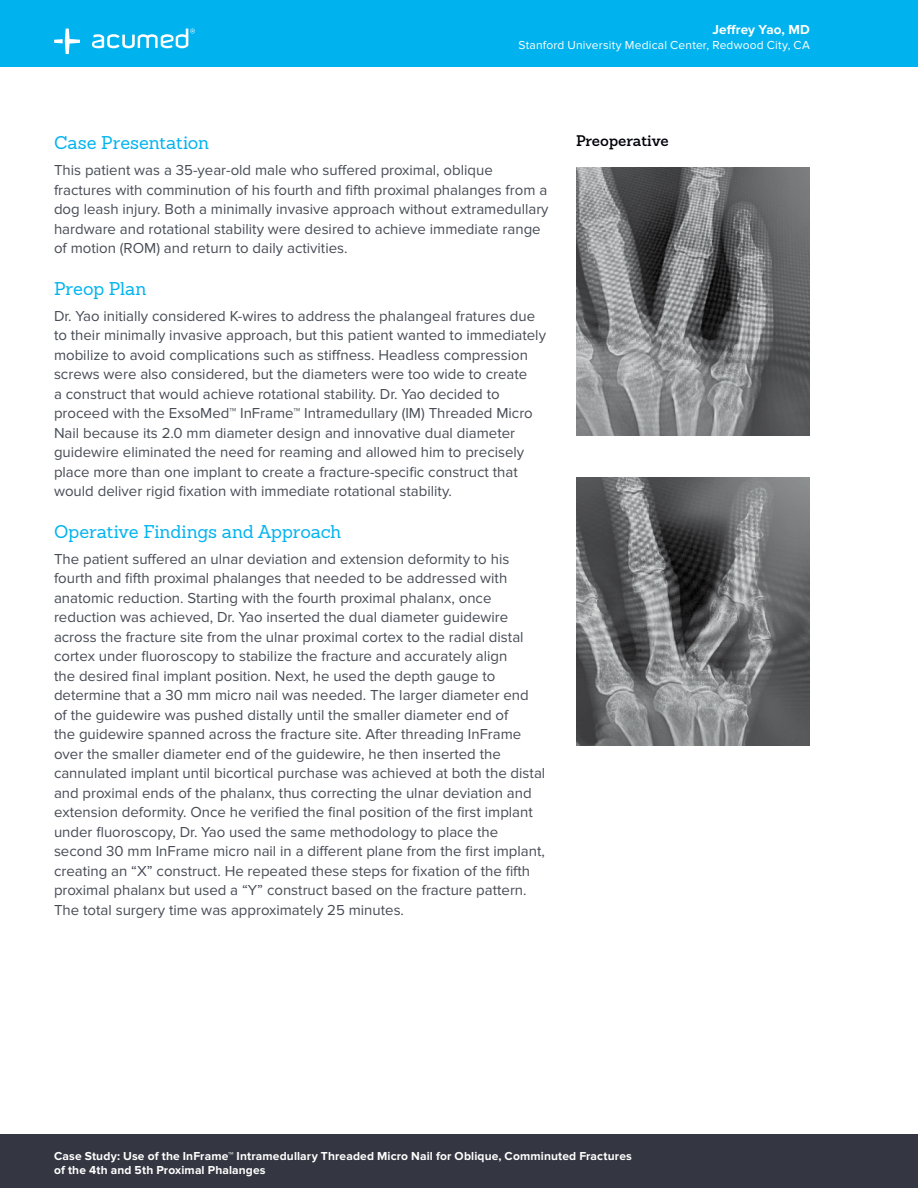
<style>
.page{position:relative;width:918px;height:1188px;background:#fff}
.page>*{position:absolute;margin:0;border:0;box-sizing:border-box;transform-origin:0 0}
.t1{font:18px "Sanchez Slab";color:#00b3ef}
.t2{font:15px/19.5px "Proxima Nova";color:#474c55}
.t3{font:600 15px "Sanchez Slab";color:#00000a}
.t4{font:700 13.5px "Proxima Nova";letter-spacing:.005em;color:#fff}
.t5{font:700 12px/14.2px "Proxima Nova";letter-spacing:.01em;color:#fff}
.t6{font:12px "Proxima Nova";letter-spacing:.015em;color:#fff}
</style>
<div class="page">
<div style="left:0;top:0;width:918px;height:67px;background:#00b3ef"></div>
<svg style="left:54px;top:29px;width:26px;height:25px"></svg>
<svg style="left:92px;top:29px;width:103px;height:19px"></svg>
<div style="left:0;top:1134px;width:918px;height:54px;background:#343741"></div>
<img style="left:576px;top:167px;width:234px;height:269px">
<img style="left:576px;top:477px;width:234px;height:268px">
<p class="t4" style="left:713px;top:22px;width:99px">Jeffrey Yao, MD</p>
<p class="t6" style="left:519px;top:38px;width:293px">Stanford University Medical Center, Redwood City, CA</p>
<p class="t1" style="left:54px;top:131px;width:157px">Case Presentation</p>
<p class="t3" style="left:576px;top:130px;width:94px">Preoperative</p>
<p class="t2" style="left:54px;top:161px;width:496px">This patient was a 35-year-old male who suffered proximal, oblique fractures with comminution of his fourth and fifth proximal phalanges from a dog leash injury. Both a minimally invasive approach without extramedullary hardware and rotational stability were desired to achieve immediate range of motion (ROM) and return to daily activities.</p>
<p class="t1" style="left:54px;top:276px;width:94px">Preop Plan</p>
<p class="t2" style="left:54px;top:306px;width:494px">Dr. Yao initially considered K-wires to address the phalangeal fratures due to their minimally invasive approach, but this patient wanted to immediately mobilize to avoid complications such as stiffness. Headless compression screws were also considered, but the diameters were too wide to create<br>a construct that would achieve rotational stability. Dr. Yao decided to proceed with the ExsoMed™ InFrame™ Intramedullary (IM) Threaded Micro Nail because its 2.0 mm diameter design and innovative dual diameter guidewire eliminated the need for reaming and allowed him to precisely place more than one implant to create a fracture-specific construct that would deliver rigid fixation with immediate rotational stability.</p>
<p class="t1" style="left:54px;top:519px;width:289px">Operative Findings and Approach</p>
<p class="t2" style="left:54px;top:549px;width:493px">The patient suffered an ulnar deviation and extension deformity to his fourth and fifth proximal phalanges that needed to be addressed with anatomic reduction. Starting with the fourth proximal phalanx, once reduction was achieved, Dr. Yao inserted the dual diameter guidewire across the fracture site from the ulnar proximal cortex to the radial distal cortex under fluoroscopy to stabilize the fracture and accurately align<br>the desired final implant position. Next, he used the depth gauge to determine that a 30 mm micro nail was needed. The larger diameter end of the guidewire was pushed distally until the smaller diameter end of<br>the guidewire spanned across the fracture site. After threading InFrame over the smaller diameter end of the guidewire, he then inserted the cannulated implant until bicortical purchase was achieved at both the distal and proximal ends of the phalanx, thus correcting the ulnar deviation and extension deformity. Once he verified the final position of the first implant under fluoroscopy, Dr. Yao used the same methodology to place the second 30 mm InFrame micro nail in a different plane from the first implant, creating an “X” construct. He repeated these steps for fixation of the fifth proximal phalanx but used a “Y” construct based on the fracture pattern.<br>The total surgery time was approximately 25 minutes.</p>
<p class="t5" style="left:54px;top:1149px;width:579px">Case Study: Use of the InFrame™ Intramedullary Threaded Micro Nail for Oblique, Comminuted Fractures of the 4th and 5th Proximal Phalanges</p>
</div>
